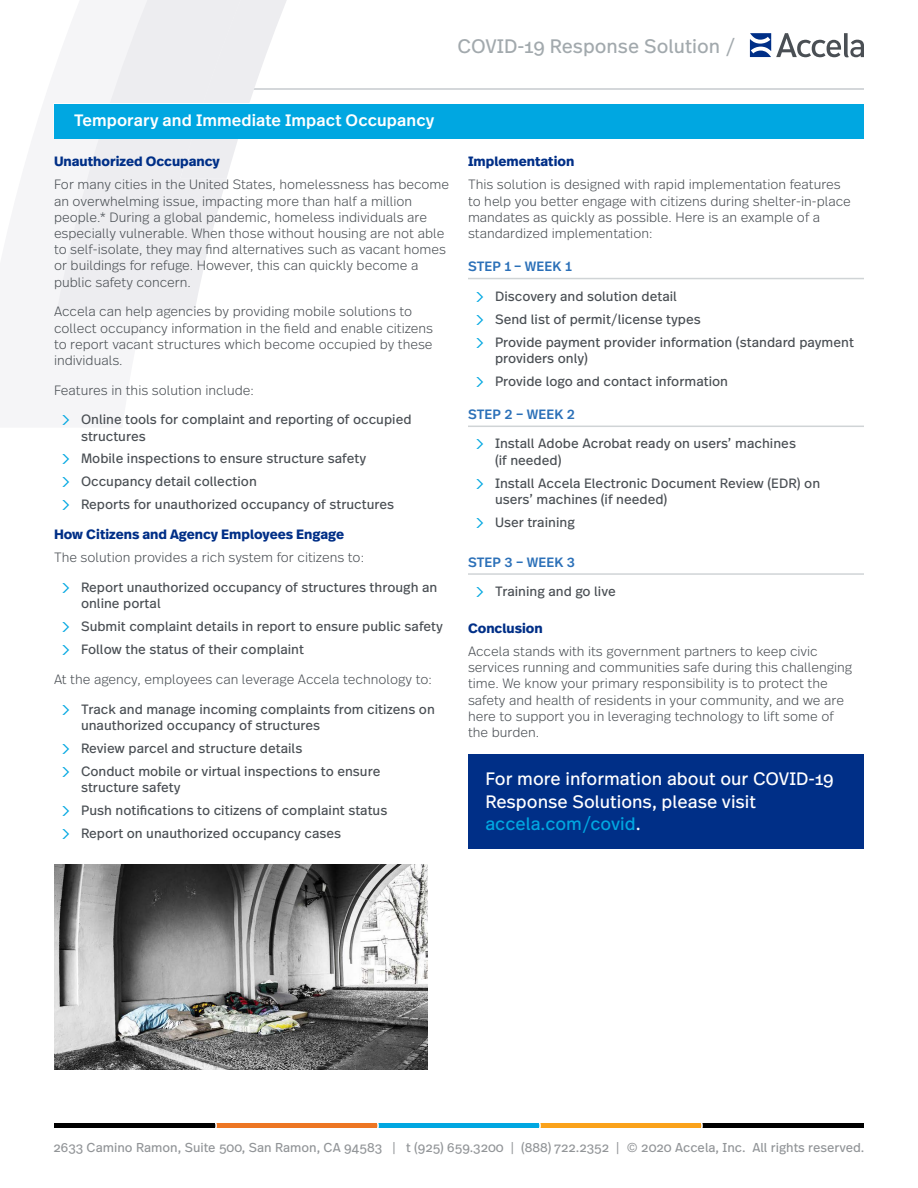
<style>
.page{position:relative;width:918px;height:1188px;background:#fff}
.page>*{position:absolute;margin:0;border:0;box-sizing:border-box;transform-origin:0 0}
.t1{font:19.5px "Real Text OT";color:#a2a9ad}
.t2{font:18px/22.5px "Real Text OT";color:#fff}
.t3{font:500 16.5px "Real Text OT";letter-spacing:.005em;color:#fff}
.t4{font:300 13.5px/16.2px "Real Text OT";color:#4a4f54}
.t5{font:13.5px/23px "Real Text OT";color:#4a4f54}
.t6{font:700 13.5px "Real Text OT";color:#002f87}
.t7{font:500 13.5px "Real Text OT";letter-spacing:.01em;color:#2b70b8}
.t8{font:12.9px "Real Text OT";color:#929598}
.s1{font-weight:300}
.s2{font-family:"Arrowdyn";font-weight:500;font-size:12px;color:#00a7e1}
.s3{color:#00a7e1}
</style>
<div class="page">
<hr style="left:135px;top:88px;width:729px;height:2px;background:#c7cbce">
<div style="left:54px;top:1123px;width:163px;height:5px;background:#000"></div>
<div style="left:216px;top:1123px;width:163px;height:5px;background:#ed7623"></div>
<div style="left:378px;top:1123px;width:163px;height:5px;background:#00a7e1"></div>
<div style="left:540px;top:1123px;width:163px;height:5px;background:#faa21b"></div>
<div style="left:702px;top:1123px;width:162px;height:5px;background:#000"></div>
<svg style="left:57px;top:0;width:169px;height:311px;fill:#ededf0"></svg>
<svg style="left:180px;top:0;width:152px;height:179px"></svg>
<svg style="left:750px;top:33px;width:114px;height:24px"></svg>
<hr style="left:468px;top:278px;width:396px;height:1px;background:#d0d4d6">
<hr style="left:468px;top:426px;width:396px;height:1px;background:#d0d4d6">
<hr style="left:468px;top:573px;width:396px;height:2px;background:#d0d4d6">
<img style="left:54px;top:864px;width:373px;height:206px">
<div style="left:54px;top:103px;width:810px;height:34px;background:#fff"></div>
<div style="left:54px;top:104px;width:810px;height:35px;background:#00a7e1"></div>
<div style="left:468px;top:754px;width:396px;height:94px;background:#002f87"></div>
<h1 class="t1" style="left:457px;top:35px;width:279px">COVID-19 Response Solution /</h1>
<p class="t3" style="left:74px;top:110px;width:362px">Temporary and Immediate Impact Occupancy</p>
<p class="t6" style="left:54px;top:153px;width:167px">Unauthorized Occupancy</p>
<p class="t4" style="left:54px;top:177px;width:397px">For many cities in the United States, homelessness has become an overwhelming issue, impacting more than half a million people.* During a global pandemic, homeless individuals are especially vulnerable. When those without housing are not able to self-isolate, they may find alternatives such as vacant homes or buildings for refuge. However, this can quickly become a public safety concern.</p>
<p class="t4" style="left:54px;top:304px;width:381px">Accela can help agencies by providing mobile solutions to collect occupancy information in the field and enable citizens to report vacant structures which become occupied by these individuals.</p>
<p class="t5" style="left:61px;top:375px;width:352px;line-height:29.7px;text-indent:-7px"><span class="s1">Features in this solution include:<br></span><span class="s2">C</span> Online tools for complaint and reporting of occupied</p>
<p class="t5" style="left:61px;top:425px;width:335px;text-indent:20px">structures<br><span class="s2">C</span> Mobile inspections to ensure structure safety<br><span class="s2">C</span> Occupancy detail collection<br><span class="s2">C</span> Reports for unauthorized occupancy of structures</p>
<p class="t6" style="left:54px;top:526px;width:292px">How Citizens and Agency Employees Engage</p>
<p class="t4" style="left:54px;top:550px;width:312px">The solution provides a rich system for citizens to:</p>
<p class="t5" style="left:81px;top:579px;width:358px;line-height:16.2px;text-indent:-20px"><span class="s2">C</span> Report unauthorized occupancy of structures through an online portal</p>
<p class="t5" style="left:61px;top:615px;width:384px"><span class="s2">C</span> Submit complaint details in report to ensure public safety<br><span class="s2">C</span> Follow the status of their complaint</p>
<p class="t4" style="left:54px;top:671px;width:379px">At the agency, employees can leverage Accela technology to:</p>
<p class="t5" style="left:81px;top:701px;width:355px;line-height:16.2px;text-indent:-20px"><span class="s2">C</span> Track and manage incoming complaints from citizens on unauthorized occupancy of structures</p>
<p class="t5" style="left:61px;top:737px;width:321px"><span class="s2">C</span> Review parcel and structure details<br><span class="s2">C</span> Conduct mobile or virtual inspections to ensure</p>
<p class="t5" style="left:61px;top:776px;width:328px;text-indent:20px">structure safety<br><span class="s2">C</span> Push notifications to citizens of complaint status<br><span class="s2">C</span> Report on unauthorized occupancy cases</p>
<p class="t6" style="left:468px;top:153px;width:108px">Implementation</p>
<p class="t4" style="left:468px;top:177px;width:384px">This solution is designed with rapid implementation features to help you better engage with citizens during shelter-in-place mandates as quickly as possible. Here is an example of a standardized implementation:</p>
<p class="t7" style="left:468px;top:258px;width:105px">STEP 1 – WEEK 1</p>
<p class="t5" style="left:475px;top:285px;width:381px"><span class="s2">C</span> Discovery and solution detail<br><span class="s2">C</span> Send list of permit/license types<br><span class="s2">C</span> Provide payment provider information (standard payment</p>
<p class="t5" style="left:475px;top:347px;width:255px;text-indent:20px">providers only)<br><span class="s2">C</span> Provide logo and contact information</p>
<p class="t7" style="left:468px;top:406px;width:109px">STEP 2 – WEEK 2</p>
<p class="t5" style="left:495px;top:436px;width:303px;line-height:16.2px;text-indent:-20px"><span class="s2">C</span> Install Adobe Acrobat ready on users’ machines (if needed)</p>
<p class="t5" style="left:495px;top:475px;width:327px;line-height:16.2px;text-indent:-20px"><span class="s2">C</span> Install Accela Electronic Document Review (EDR) on users’ machines (if needed)</p>
<p class="t5" style="left:475px;top:511px;width:102px"><span class="s2">C</span> User training</p>
<p class="t7" style="left:468px;top:553px;width:108px">STEP 3 – WEEK 3</p>
<p class="t5" style="left:475px;top:580px;width:143px"><span class="s2">C</span> Training and go live</p>
<p class="t6" style="left:468px;top:619px;width:76px">Conclusion</p>
<p class="t4" style="left:468px;top:643px;width:386px">Accela stands with its government partners to keep civic services running and communities safe during this challenging time. We know your primary responsibility is to protect the safety and health of residents in your community, and we are here to support you in leveraging technology to lift some of the burden.</p>
<h2 class="t2" style="left:485px;top:768px;width:350px">For more information about our COVID-19<br>Response Solutions, please visit <span class="s3">accela.com/covid</span>.</h2>
<p class="t8" style="left:54px;top:1139px;width:812px">2633 Camino Ramon, Suite 500, San Ramon, CA 94583 | t (925) 659.3200 | (888) 722.2352 | © 2020 Accela, Inc. All rights reserved.</p>
</div>
